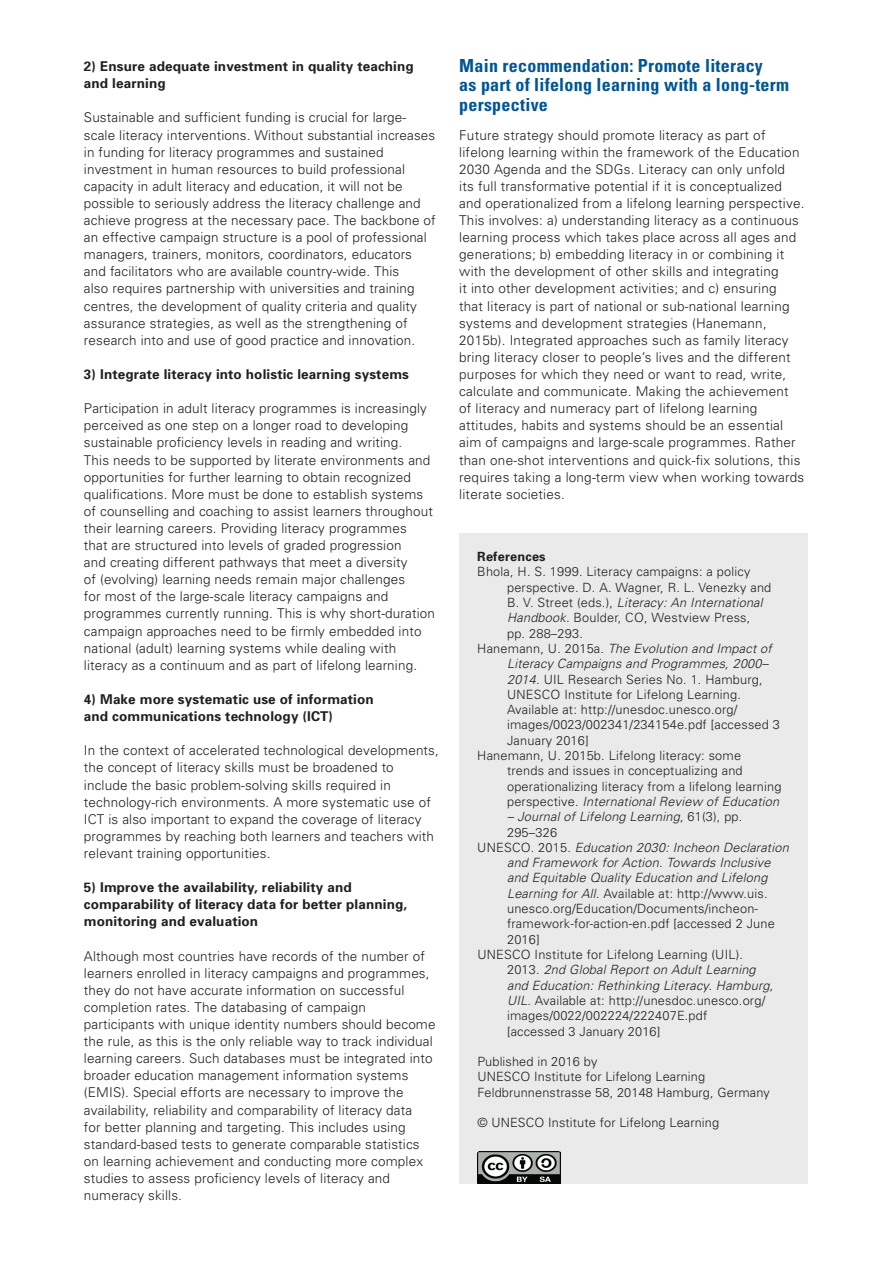
<style>
.page{position:relative;width:893px;height:1263px;background:#fff}
.page>*{position:absolute;margin:0;border:0;box-sizing:border-box;transform-origin:0 0}
.fliesstext{font:700 condensed 18px/19.5px "Univers";letter-spacing:.015em;color:#005595}
.fliesstext-2{font:300 13.5px/17.1px "Univers";letter-spacing:.01em;color:#231f20}
.fliesstext-3{font:700 13.5px/17.1px "Univers";letter-spacing:.01em;color:#231f20}
.fliesstext-4{font:300 12.75px/15.3px "Univers";letter-spacing:.015em;color:#231f20}
.fliesstext-5{font:italic 300 12.75px/15.3px "Univers";letter-spacing:.015em;color:#231f20}
.fliesstext-6{font:700 12.75px "Univers";letter-spacing:.015em;color:#231f20}
.s1{font-style:italic}
.s2{font-style:normal}
</style>
<div class="page">
<div style="left:459px;top:533px;width:349px;height:650px;background:#eaeaea"></div>
<img style="left:477px;top:1152px;width:83px;height:31px">
<p class="fliesstext-3" style="left:84px;top:57px;width:331px">2) Ensure adequate investment in quality teaching and learning</p>
<p class="fliesstext-2" style="left:84px;top:109px;width:353px">Sustainable and sufficient funding is crucial for large&shy;scale literacy interventions. Without substantial increases in funding for literacy programmes and sustained investment in human resources to build professional capacity in adult literacy and education, it will not be possible to seriously address the literacy challenge and achieve progress at the necessary pace. The backbone of an effective campaign structure is a pool of professional managers, trainers, monitors, coordinators, educators and facilitators who are available country-wide. This<br>also requires partnership with universities and training centres, the development of quality criteria and quality assurance strategies, as well as the strengthening of research into and use of good practice and innovation.</p>
<p class="fliesstext-3" style="left:84px;top:365px;width:326px">3) Integrate literacy into holistic learning systems</p>
<p class="fliesstext-2" style="left:84px;top:399px;width:353px">Participation in adult literacy programmes is increasingly perceived as one step on a longer road to developing sustainable proficiency levels in reading and writing.<br>This needs to be supported by literate environments and opportunities for further learning to obtain recognized qualifications. More must be done to establish systems of counselling and coaching to assist learners throughout their learning careers. Providing literacy programmes<br>that are structured into levels of graded progression<br>and creating different pathways that meet a diversity<br>of (evolving) learning needs remain major challenges<br>for most of the large-scale literacy campaigns and programmes currently running. This is why short-duration campaign approaches need to be firmly embedded into national (adult) learning systems while dealing with literacy as a continuum and as part of lifelong learning.</p>
<p class="fliesstext-3" style="left:84px;top:690px;width:291px">4) Make more systematic use of information</p>
<p class="fliesstext-3" style="left:84px;top:707px;width:251px">and communications technology (ICT)</p>
<p class="fliesstext-2" style="left:84px;top:741px;width:356px">In the context of accelerated technological developments, the concept of literacy skills must be broadened to include the basic problem-solving skills required in technology-rich environments. A more systematic use of ICT is also important to expand the coverage of literacy programmes by reaching both learners and teachers with relevant training opportunities.</p>
<p class="fliesstext-3" style="left:84px;top:878px;width:325px">5) Improve the availability, reliability and comparability of literacy data for better planning, monitoring and evaluation</p>
<p class="fliesstext-2" style="left:84px;top:947px;width:353px">Although most countries have records of the number of learners enrolled in literacy campaigns and programmes, they do not have accurate information on successful completion rates. The databasing of campaign participants with unique identity numbers should become the rule, as this is the only reliable way to track individual learning careers. Such databases must be integrated into broader education management information systems (EMIS). Special efforts are necessary to improve the availability, reliability and comparability of literacy data<br>for better planning and targeting. This includes using standard-based tests to generate comparable statistics on learning achievement and conducting more complex studies to assess proficiency levels of literacy and numeracy skills.</p>
<p class="fliesstext" style="left:459px;top:55px;width:305px">Main recommendation: Promote literacy</p>
<p class="fliesstext" style="left:459px;top:75px;width:331px">as part of lifelong learning with a long-term perspective</p>
<p class="fliesstext-2" style="left:459px;top:126px;width:347px">Future strategy should promote literacy as part of lifelong learning within the framework of the Education 2030 Agenda and the SDGs. Literacy can only unfold<br>its full transformative potential if it is conceptualized and operationalized from a lifelong learning perspective.<br>This involves: a) understanding literacy as a continuous learning process which takes place across all ages and generations; b) embedding literacy in or combining it with the development of other skills and integrating<br>it into other development activities; and c) ensuring<br>that literacy is part of national or sub-national learning systems and development strategies (Hanemann, 2015b). Integrated approaches such as family literacy bring literacy closer to people’s lives and the different purposes for which they need or want to read, write, calculate and communicate. Making the achievement<br>of literacy and numeracy part of lifelong learning attitudes, habits and systems should be an essential aim of campaigns and large-scale programmes. Rather than one-shot interventions and quick-fix solutions, this requires taking a long-term view when working towards literate societies.</p>
<p class="fliesstext-6" style="left:477px;top:548px;width:70px">References</p>
<p class="fliesstext-4" style="left:507px;top:564px;width:266px;text-indent:-30px">Bhola, H. S. 1999. Literacy campaigns: a policy perspective. D. A. Wagner, R. L. Venezky and B. V. Street (eds.), <span class="s1">Literacy: An International Handbook.</span> Boulder, CO, Westview Press, pp. 288–293.</p>
<p class="fliesstext-4" style="left:507px;top:640px;width:274px;text-indent:-30px">Hanemann, U. 2015a. <span class="s1">The Evolution and Impact of Literacy Campaigns and Programmes, 2000– 2014.</span> UIL Research Series No. 1. Hamburg, UNESCO Institute for Lifelong Learning.<br>Available at: http://unesdoc.unesco.org/ images/0023/002341/234154e.pdf [accessed 3<br>January 2016]</p>
<p class="fliesstext-4" style="left:507px;top:747px;width:276px;text-indent:-30px">Hanemann, U. 2015b. Lifelong literacy: some trends and issues in conceptualizing and operationalizing literacy from a lifelong learning perspective. <span class="s1">International Review of Education</span></p>
<p class="fliesstext-5" style="left:507px;top:809px;width:237px">– Journal of Lifelong Learning<span class="s2">, 61(3), pp.<br>295–326</span></p>
<p class="fliesstext-4" style="left:507px;top:839px;width:283px;text-indent:-30px">UNESCO. 2015. <span class="s1">Education 2030: Incheon Declaration and Framework for Action. Towards Inclusive and Equitable Quality Education and Lifelong Learning for All.</span> Available at: http://www.uis. unesco.org/Education/Documents/incheon&shy;framework-for-action-en.pdf [accessed 2 June 2016]</p>
<p class="fliesstext-4" style="left:507px;top:946px;width:268px;text-indent:-30px">UNESCO Institute for Lifelong Learning (UIL).<br>2013. <span class="s1">2nd Global Report on Adult Learning and Education: Rethinking Literacy. Hamburg, UIL.</span> Available at: http://unesdoc.unesco.org/ images/0022/002224/222407E.pdf<br>[accessed 3 January 2016]</p>
<p class="fliesstext-4" style="left:477px;top:1053px;width:122px">Published in 2016 by</p>
<p class="fliesstext-4" style="left:477px;top:1069px;width:229px">UNESCO Institute for Lifelong Learning</p>
<p class="fliesstext-4" style="left:477px;top:1084px;width:294px">Feldbrunnenstrasse 58, 20148 Hamburg, Germany</p>
<p class="fliesstext-4" style="left:477px;top:1115px;width:243px">© UNESCO Institute for Lifelong Learning</p>
</div>
